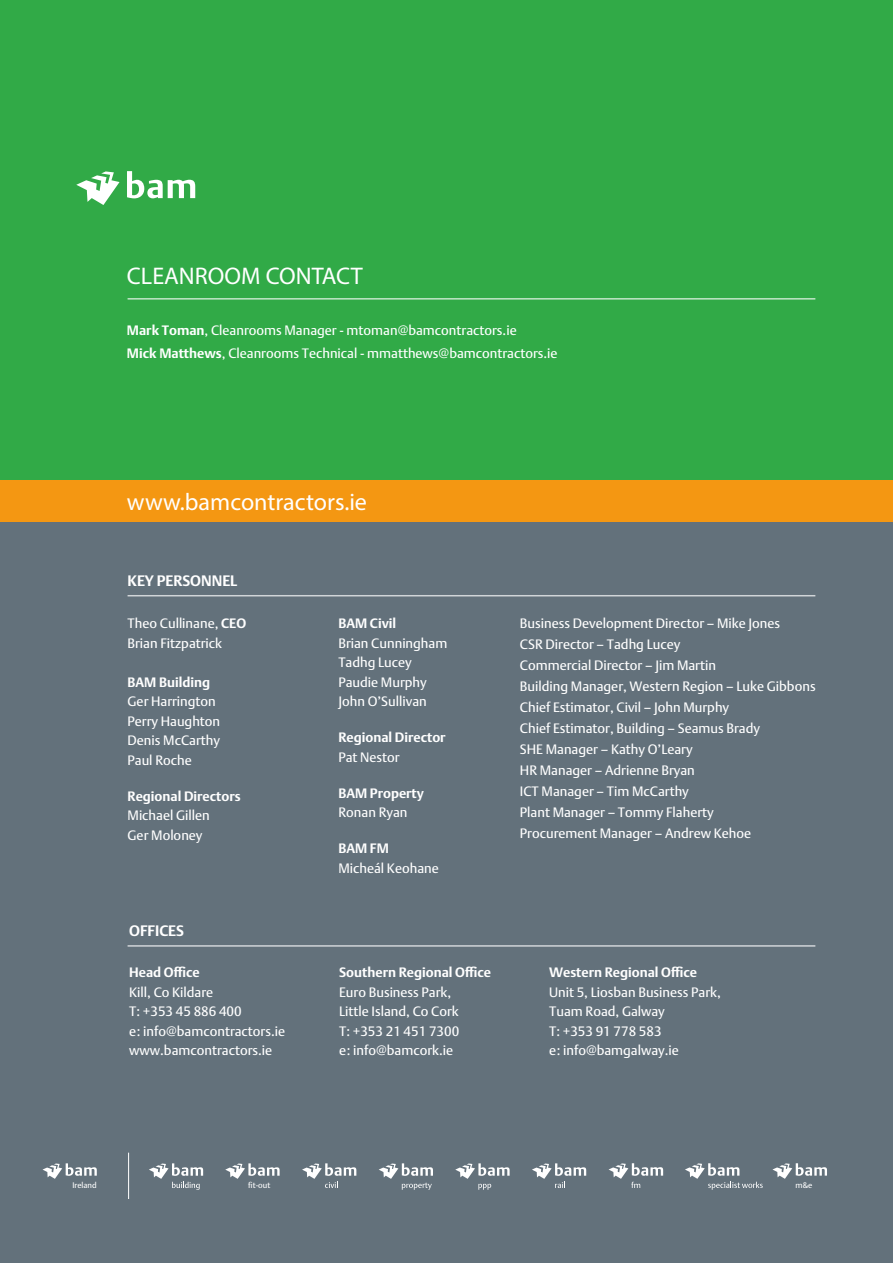
<style>
.page{position:relative;width:893px;height:1263px;background:#fff}
.page>*{position:absolute;margin:0;border:0;box-sizing:border-box;transform-origin:0 0}
.t1{font:24.15px "Myriad Pro";color:#fff}
.t2{font:700 15px "DTL Argo Pro";color:#fff}
.t3{font:13.5px/19.5px "DTL Argo Pro";color:#fff}
.t4{font:700 13.5px "DTL Argo Pro";color:#fff}
.t5{font:8.1px "DTL Argo Pro";color:#fff}
.s1{font-weight:700}
</style>
<div class="page">
<div style="left:0;top:501px;width:893px;height:762px;background:#63717b"></div>
<div style="left:0;top:0;width:893px;height:501px;background:#31aa47"></div>
<div style="left:0;top:480px;width:893px;height:42px;background:#f49712"></div>
<hr style="left:128px;top:595px;width:687px;height:1px;background:#fff">
<hr style="left:128px;top:298px;width:687px;height:2px;background:#fff">
<hr style="left:128px;top:945px;width:687px;height:2px;background:#fff">
<svg style="left:149px;top:1163px;width:54px;height:27px"></svg>
<svg style="left:302px;top:1163px;width:54px;height:25px"></svg>
<svg style="left:379px;top:1163px;width:54px;height:27px"></svg>
<svg style="left:532px;top:1163px;width:54px;height:25px"></svg>
<svg style="left:455px;top:1163px;width:55px;height:27px"></svg>
<svg style="left:43px;top:1163px;width:54px;height:16px"></svg>
<hr style="left:128px;top:1153px;width:1px;height:45px;background:#fff">
<svg style="left:608px;top:1163px;width:55px;height:25px"></svg>
<svg style="left:225px;top:1163px;width:55px;height:16px"></svg>
<svg style="left:685px;top:1163px;width:78px;height:27px"></svg>
<svg style="left:772px;top:1163px;width:55px;height:16px"></svg>
<svg style="left:76px;top:171px;width:44px;height:34px"></svg>
<svg style="left:127px;top:171px;width:68px;height:27px"></svg>
<h1 class="t1" style="left:127px;top:261px;width:237px">CLEANROOM CONTACT</h1>
<p class="t3" style="left:127px;top:319px;width:432px;line-height:22.5px"><span class="s1">Mark Toman</span>, Cleanrooms Manager - mtoman@bamcontractors.ie<br><span class="s1">Mick Matthews</span>, Cleanrooms Technical - mmatthews@bamcontractors.ie</p>
<h1 class="t1" style="left:127px;top:487px;width:242px">www.bamcontractors.ie</h1>
<p class="t2" style="left:128px;top:571px;width:111px">KEY PERSONNEL</p>
<p class="t3" style="left:128px;top:614px;width:120px">Theo Cullinane, <span class="s1">CEO<br></span>Brian Fitzpatrick</p>
<p class="t4" style="left:128px;top:674px;width:84px">BAM Building</p>
<p class="t3" style="left:128px;top:692px;width:94px">Ger Harrington<br>Perry Haughton<br>Denis McCarthy<br>Paul Roche</p>
<p class="t4" style="left:128px;top:788px;width:115px">Regional Directors</p>
<p class="t3" style="left:128px;top:806px;width:84px">Michael Gillen<br>Ger Moloney</p>
<p class="t2" style="left:129px;top:921px;width:56px">OFFICES</p>
<p class="t4" style="left:129px;top:964px;width:72px">Head Office</p>
<p class="t3" style="left:129px;top:982px;width:157px">Kill, Co Kildare<br>T: +353 45 886 400<br>e: info@bamcontractors.ie www.bamcontractors.ie</p>
<p class="t4" style="left:338px;top:615px;width:59px">BAM Civil</p>
<p class="t3" style="left:338px;top:633px;width:110px">Brian Cunningham<br>Tadhg Lucey<br>Paudie Murphy<br>John O’Sullivan</p>
<p class="t4" style="left:338px;top:729px;width:109px">Regional Director</p>
<p class="t3" style="left:338px;top:747px;width:63px">Pat Nestor</p>
<p class="t4" style="left:338px;top:785px;width:87px">BAM Property</p>
<p class="t3" style="left:338px;top:803px;width:71px">Ronan Ryan</p>
<p class="t4" style="left:338px;top:840px;width:52px">BAM FM</p>
<p class="t3" style="left:338px;top:858px;width:102px">Micheál Keohane</p>
<p class="t3" style="left:520px;top:613px;width:297px;line-height:21px">Business Development Director – Mike Jones<br>CSR Director – Tadhg Lucey<br>Commercial Director – Jim Martin<br>Building Manager, Western Region – Luke Gibbons Chief Estimator, Civil – John Murphy<br>Chief Estimator, Building – Seamus Brady<br>SHE Manager – Kathy O’Leary<br>HR Manager – Adrienne Bryan<br>ICT Manager – Tim McCarthy<br>Plant Manager – Tommy Flaherty<br>Procurement Manager – Andrew Kehoe</p>
<p class="t4" style="left:339px;top:964px;width:153px">Southern Regional Office</p>
<p class="t3" style="left:339px;top:982px;width:122px">Euro Business Park,<br>Little Island, Co Cork<br>T: +353 21 451 7300 e: info@bamcork.ie</p>
<p class="t4" style="left:549px;top:964px;width:150px">Western Regional Office</p>
<p class="t3" style="left:549px;top:982px;width:173px">Unit 5, Liosban Business Park,<br>Tuam Road, Galway<br>T: +353 91 778 583<br>e: info@bamgalway.ie</p>
<p class="t5" style="left:72px;top:1180px;width:26px">Ireland</p>
<p class="t5" style="left:248px;top:1180px;width:24px">fit-out</p>
<p class="t5" style="left:795px;top:1180px;width:18px">m&amp;e</p>
</div>
